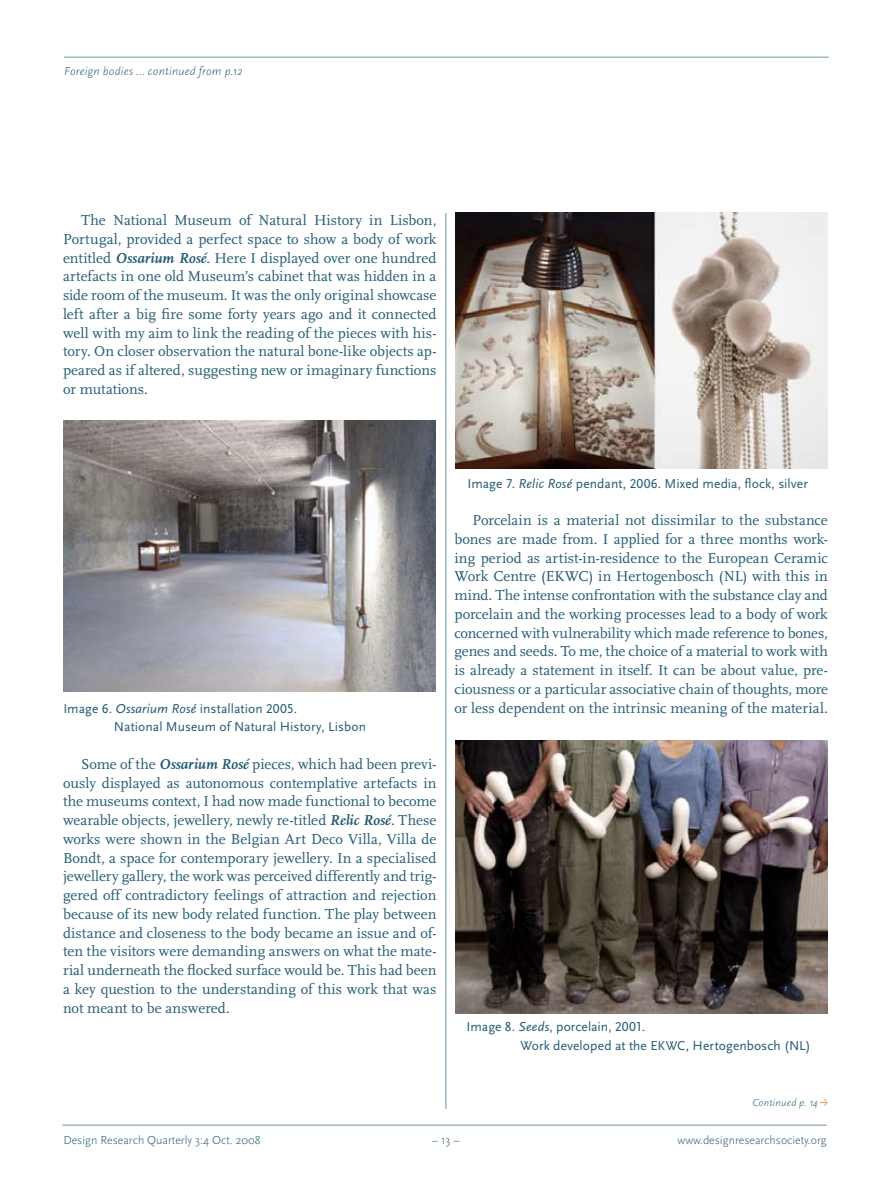
<style>
.page{position:relative;width:891px;height:1188px;background:#fff}
.page>*{position:absolute;margin:0;border:0;box-sizing:border-box;transform-origin:0 0}
.t1{font:15px/18.8px "Scala";letter-spacing:.005em;color:#225b72;text-align:justify}
.t2{font:13.5px/18.8px "Scala Sans LF";letter-spacing:.005em;color:#225b72}
.t3{font:300 12px "Scala Sans";color:#225b72}
.t4{font:italic 300 12px "Scala Sans";letter-spacing:.015em;color:#225b72}
.t5{font:italic 300 10.5px "Scala Sans";letter-spacing:.02em;color:#225b72}
.s1{font-weight:700;font-style:italic}
.s2{font-style:italic}
.s3{font-family:"Officina Display ITC Arrows";font-weight:400;font-style:normal;color:#f06822}
</style>
<div class="page">
<img style="left:455px;top:213px;width:373px;height:256px">
<img style="left:63px;top:420px;width:373px;height:272px">
<hr style="left:445px;top:213px;width:2px;height:896px;background:#9bb9c3">
<img style="left:455px;top:740px;width:373px;height:273px">
<hr style="left:64px;top:57px;width:765px;height:1px;background:#9bb9c3">
<hr style="left:62px;top:1125px;width:765px;height:1px;background:#9bb9c3">
<p class="t4" style="left:64px;top:65px;width:179px">Foreign bodies … continued from p.12</p>
<p class="t1" style="left:63px;top:211px;width:375px;text-indent:18px">The National Museum of Natural History in Lisbon, Portugal, provided a perfect space to show a body of work entitled <span class="s1">Ossarium Rosé</span>. Here I displayed over one hundred artefacts in one old Museum’s cabinet that was hidden in a side room of the museum. It was the only original showcase left after a big fire some forty years ago and it connected well with my aim to link the reading of the pieces with his&shy;tory. On closer observation the natural bone-like objects ap&shy;peared as if altered, suggesting new or imaginary functions or mutations.</p>
<p class="t2" style="left:114px;top:699px;width:254px;text-indent:-51px">Image 6. <span class="s2">Ossarium Rosé</span> installation 2005.<br>National Museum of Natural History, Lisbon</p>
<p class="t1" style="left:63px;top:754px;width:375px;text-indent:18px">Some of the <span class="s1">Ossarium Rosé</span> pieces, which had been previ&shy;ously displayed as autonomous contemplative artefacts in the museums context, I had now made functional to become wearable objects, jewellery, newly re-titled <span class="s1">Relic Rosé</span>. These works were shown in the Belgian Art Deco Villa, Villa de Bondt, a space for contemporary jewellery. In a specialised jewellery gallery, the work was perceived differently and trig&shy;gered off contradictory feelings of attraction and rejection because of its new body related function. The play between distance and closeness to the body became an issue and of&shy;ten the visitors were demanding answers on what the mate&shy;rial underneath the flocked surface would be. This had been a key question to the understanding of this work that was not meant to be answered.</p>
<p class="t2" style="left:467px;top:474px;width:342px">Image 7. <span class="s2">Relic Rosé</span> pendant, 2006. Mixed media, flock, silver</p>
<p class="t1" style="left:454px;top:511px;width:375px;text-indent:18px">Porcelain is a material not dissimilar to the substance bones are made from. I applied for a three months work&shy;ing period as artist-in-residence to the European Ceramic Work Centre (EKWC) in Hertogenbosch (NL) with this in mind. The intense confrontation with the substance clay and porcelain and the working processes lead to a body of work concerned with vulnerability which made reference to bones, genes and seeds. To me, the choice of a material to work with is already a statement in itself. It can be about value, pre&shy;ciousness or a particular associative chain of thoughts, more or less dependent on the intrinsic meaning of the material.</p>
<p class="t2" style="left:520px;top:1018px;width:292px;text-indent:-54px">Image 8. <span class="s2">Seeds</span>, porcelain, 2001.<br>Work developed at the EKWC, Hertogenbosch (NL)</p>
<p class="t5" style="left:752px;top:1097px;width:77px">Continued p. 14 <span class="s3">Q</span></p>
<p class="t3" style="left:63px;top:1133px;width:199px">Design Research Quarterly 3:4 Oct. 2008</p>
<p class="t3" style="left:432px;top:1133px;width:30px">– 13 –</p>
<p class="t3" style="left:678px;top:1133px;width:151px">www.designresearchsociety.org</p>
</div>
